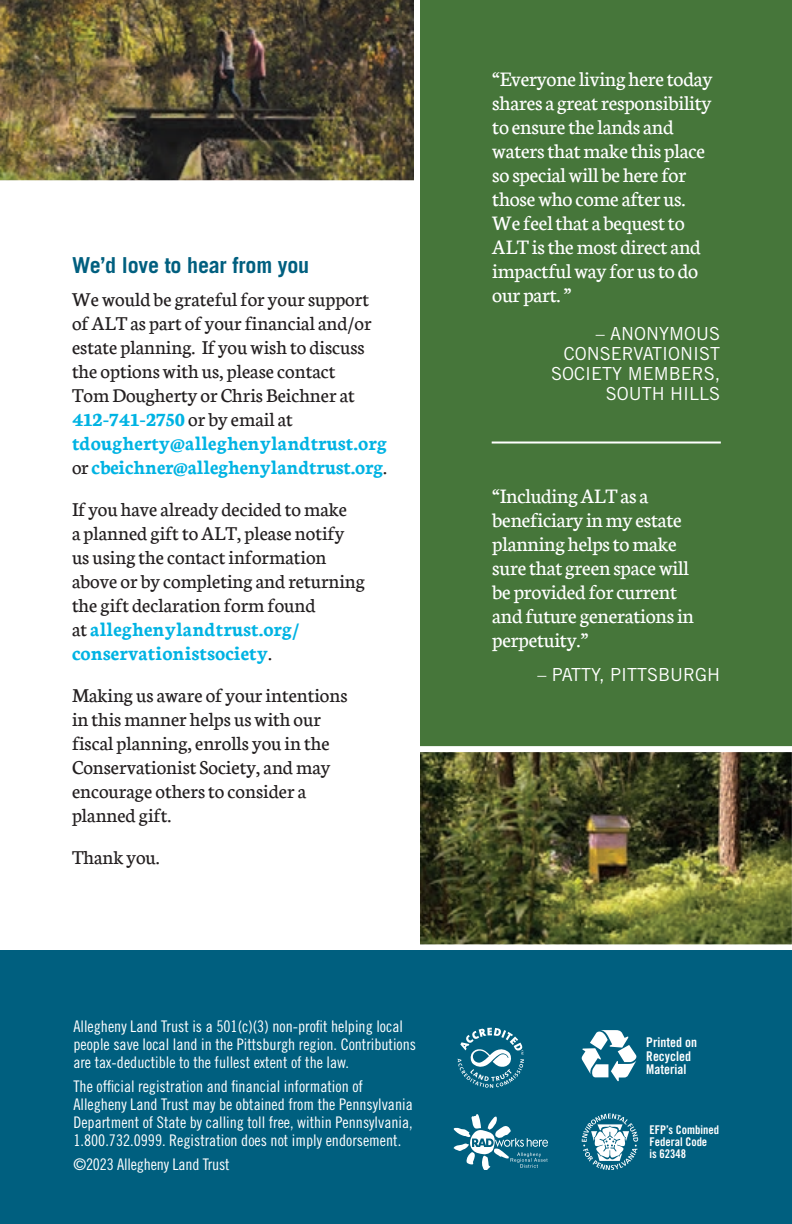
<style>
.page{position:relative;width:792px;height:1224px;background:#fff}
.page>*{position:absolute;margin:0;border:0;box-sizing:border-box;transform-origin:0 0}
.t1{font:22px/24px "Neuton";letter-spacing:-.01em;color:#fff}
.Paragraph_Header{font:700 22px "Trade Gothic LT Std";letter-spacing:-.01em;color:#005f7f}
.Paragraph___Basic{font:21px/24px "Neuton";color:#231f20}
.Quote_Donor_Name{font:18px/20px "Trade Gothic LT Std";color:#fff;text-align:right}
.Paragraph___Basic-2{font:16px/18px "Trade Gothic LT Std Cn 18";color:#fff}
.t2{font:13.4px/13.4px "Trade Gothic LT Std Bd Cn 20";color:#fff}
.t3{font:12px "Trade Gothic LT Std Bd Cn 20";color:#fff}
.s1{font-weight:700;color:#00b3e3}
</style>
<div class="page">
<img style="left:0;top:0;width:414px;height:181px">
<div style="left:420px;top:0;width:372px;height:746px;background:#46763a"></div>
<img style="left:420px;top:746px;width:372px;height:199px">
<div style="left:0;top:950px;width:792px;height:274px;background:#005f7f"></div>
<svg style="left:454px;top:1114px;width:94px;height:56px"></svg>
<svg style="left:582px;top:1114px;width:56px;height:56px"></svg>
<svg style="left:458px;top:1028px;width:66px;height:60px"></svg>
<svg style="left:582px;top:1030px;width:54px;height:51px"></svg>
<hr style="left:492px;top:442px;width:229px;height:2px;background:#fff">
<p class="Paragraph_Header" style="left:72px;top:252px;width:239px">We’d love to hear from you</p>
<p class="Paragraph___Basic" style="left:72px;top:288px;width:317px">We would be grateful for your support of ALT as part of your financial and/or estate planning. If you wish to discuss the options with us, please contact<br>Tom Dougherty or Chris Beichner at <span class="s1">412-741-2750</span> or by email at <span class="s1">tdougherty@alleghenylandtrust.org </span>or <span class="s1">cbeichner@alleghenylandtrust.org</span>.</p>
<p class="Paragraph___Basic" style="left:72px;top:498px;width:294px">If you have already decided to make<br>a planned gift to ALT, please notify us using the contact information above or by completing and returning the gift declaration form found<br>at <span class="s1">alleghenylandtrust.org/ conservationistsociety</span>.</p>
<p class="Paragraph___Basic" style="left:72px;top:684px;width:277px">Making us aware of your intentions in this manner helps us with our fiscal planning, enrolls you in the<br>Conservationist Society, and may encourage others to consider a planned gift.</p>
<p class="Paragraph___Basic" style="left:72px;top:846px;width:89px">Thank you.</p>
<p class="Paragraph___Basic-2" style="left:73px;top:1018px;width:344px">Allegheny Land Trust is a 501(c)(3) non-profit helping local people save local land in the Pittsburgh region. Contributions are tax-deductible to the fullest extent of the law.</p>
<p class="Paragraph___Basic-2" style="left:73px;top:1077px;width:341px">The official registration and financial information of Allegheny Land Trust may be obtained from the Pennsylvania Department of State by calling toll free, within Pennsylvania, 1.800.732.0999. Registration does not imply endorsement.</p>
<p class="Paragraph___Basic-2" style="left:73px;top:1155px;width:158px">©2023 Allegheny Land Trust</p>
<p class="t1" style="left:492px;top:67px;width:222px">“Everyone living here today shares a great responsibility to ensure the lands and waters that make this place so special will be here for those who come after us.<br>We feel that a bequest to<br>ALT is the most direct and impactful way for us to do our part. ”</p>
<p class="Quote_Donor_Name" style="left:551px;top:323px;width:170px">– ANONYMOUS<br>CONSERVATIONIST<br>SOCIETY MEMBERS,<br>SOUTH HILLS</p>
<p class="t1" style="left:492px;top:484px;width:203px">“Including ALT as a beneficiary in my estate planning helps to make sure that green space will be provided for current and future generations in perpetuity.”</p>
<p class="Quote_Donor_Name" style="left:537px;top:664px;width:184px">– PATTY, PITTSBURGH</p>
<p class="t2" style="left:646px;top:1036px;width:52px">Printed on</p>
<p class="t2" style="left:646px;top:1049px;width:46px">Recycled<br>Material</p>
<p class="t3" style="left:649px;top:1123px;width:71px">EFP’s Combined</p>
<p class="t3" style="left:649px;top:1135px;width:59px">Federal Code</p>
<p class="t3" style="left:649px;top:1147px;width:38px">is 62348</p>
</div>
